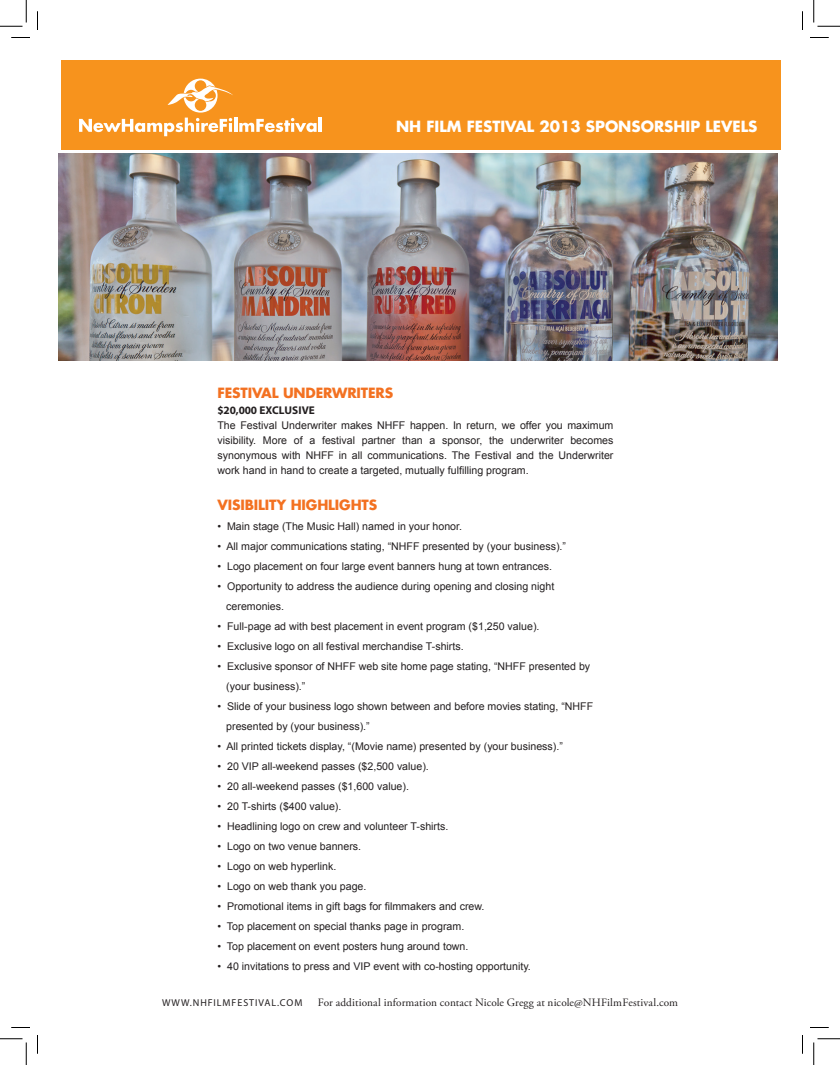
<style>
.page{position:relative;width:840px;height:1065px;background:#fff}
.page>*{position:absolute;margin:0;border:0;box-sizing:border-box;transform-origin:0 0}
.t1{font:700 15px "Futura";color:#fff}
.t2{font:700 13.75px "Futura";letter-spacing:-.01em;color:#f37121}
.t3{font:11.25px "Adobe Garamond Pro";letter-spacing:.01em;color:#231f20}
.t4{font:700 11.25px "Myriad Pro";letter-spacing:-.01em;color:#231f20}
.t5{font:10.62px/15px "Arial";color:#231f20}
.s1{font-family:"Myriad Pro";font-size:10px}
.s2{font-family:"Myriad Pro";font-size:10px;color:#fff}
</style>
<div class="page">
<div style="left:61px;top:60px;width:720px;height:90px;background:#f7931d"></div>
<hr style="left:234px;top:118px;width:3px;height:14px;background:#fff">
<svg style="left:239px;top:118px;width:78px;height:14px"></svg>
<hr style="left:319px;top:118px;width:3px;height:14px;background:#fff">
<svg style="left:79px;top:79px;width:154px;height:57px"></svg>
<img style="left:59px;top:153px;width:719px;height:207px">
<svg style="left:11px;top:37px;width:19px;height:1px"></svg>
<svg style="left:810px;top:37px;width:19px;height:1px"></svg>
<svg style="left:11px;top:1027px;width:19px;height:1px"></svg>
<svg style="left:810px;top:1027px;width:19px;height:1px"></svg>
<svg style="left:37px;top:11px;width:1px;height:19px"></svg>
<svg style="left:37px;top:1035px;width:1px;height:19px"></svg>
<svg style="left:802px;top:11px;width:1px;height:19px"></svg>
<svg style="left:802px;top:1035px;width:1px;height:19px"></svg>
<svg style="left:0;top:0;width:27px;height:27px"></svg>
<svg style="left:0;top:1039px;width:27px;height:26px"></svg>
<svg style="left:814px;top:0;width:26px;height:27px"></svg>
<svg style="left:814px;top:1039px;width:26px;height:26px"></svg>
<h1 class="t1" style="left:396px;top:116px;width:363px">NH FILM FESTIVAL 2013 SPONSORSHIP LEVELS</h1>
<p class="t2" style="left:218px;top:383px;width:177px">FESTIVAL UN DERWRITERS</p>
<p class="t4" style="left:218px;top:403px;width:99px">$20,000 EXCLUSIVE</p>
<p class="t5" style="left:218px;top:418px;width:397px;text-align:justify">The Festival Underwriter makes NHFF happen. In return, we offer you maximum visibility. More of a festival partner than a sponsor, the underwriter becomes synonymous with NHFF in all communications. The Festival and the Underwriter work hand in hand to create a targeted, mutually fulfilling program.</p>
<p class="t2" style="left:218px;top:496px;width:161px">VISIBILITY HIGHLIGHTS</p>
<p class="t5" style="left:218px;top:519px;width:246px">• Main stage (The Music Hall) named in your honor.</p>
<p class="t5" style="left:218px;top:539px;width:350px">• All major communications stating, “NHFF presented by (your business).”</p>
<p class="t5" style="left:218px;top:559px;width:336px">• Logo placement on four large event banners hung at town entrances.</p>
<p class="t5" style="left:226px;top:577px;width:330px;line-height:20px;text-indent:-9px">• Opportunity to address the audience during opening and closing night ceremonies.</p>
<p class="t5" style="left:218px;top:619px;width:324px">• Full-page ad with best placement in event program ($1,250 value).</p>
<p class="t5" style="left:218px;top:639px;width:248px">• Exclusive logo on all festival merchandise T-shirts.</p>
<p class="t5" style="left:226px;top:657px;width:366px;line-height:20px;text-indent:-9px">• Exclusive sponsor of NHFF web site home page stating, “NHFF presented by (your business).”</p>
<p class="t5" style="left:226px;top:697px;width:368px;line-height:20px;text-indent:-9px">• Slide of your business logo shown between and before movies stating, “NHFF presented by (your business).”</p>
<p class="t5" style="left:218px;top:739px;width:347px">• All printed tickets display, “(Movie name) presented by (your business).”</p>
<p class="t5" style="left:218px;top:759px;width:213px">• 20 VIP all-weekend passes ($2,500 value).</p>
<p class="t5" style="left:218px;top:779px;width:193px">• 20 all-weekend passes ($1,600 value).</p>
<p class="t5" style="left:218px;top:799px;width:125px">• 20 T-shirts ($400 value).</p>
<p class="t5" style="left:218px;top:819px;width:232px">• Headlining logo on crew and volunteer T-shirts.</p>
<p class="t5" style="left:218px;top:839px;width:145px">• Logo on two venue banners.</p>
<p class="t5" style="left:218px;top:859px;width:120px">• Logo on web hyperlink.</p>
<p class="t5" style="left:218px;top:879px;width:151px">• Logo on web thank you page.</p>
<p class="t5" style="left:218px;top:899px;width:269px">• Promotional items in gift bags for filmmakers and crew.</p>
<p class="t5" style="left:218px;top:919px;width:248px">• Top placement on special thanks page in program.</p>
<p class="t5" style="left:218px;top:939px;width:252px">• Top placement on event posters hung around town.</p>
<p class="t5" style="left:218px;top:959px;width:315px">• 40 invitations to press and VIP event with co-hosting opportunity.</p>
<p class="t3" style="left:162px;top:996px;width:518px"><span class="s1">WWW.N HF ILMF ESTIVAL.COM</span> <span class="s2">|</span> For additional information contact Nicole Gregg at nicole@NHFilmFestival.com</p>
</div>
